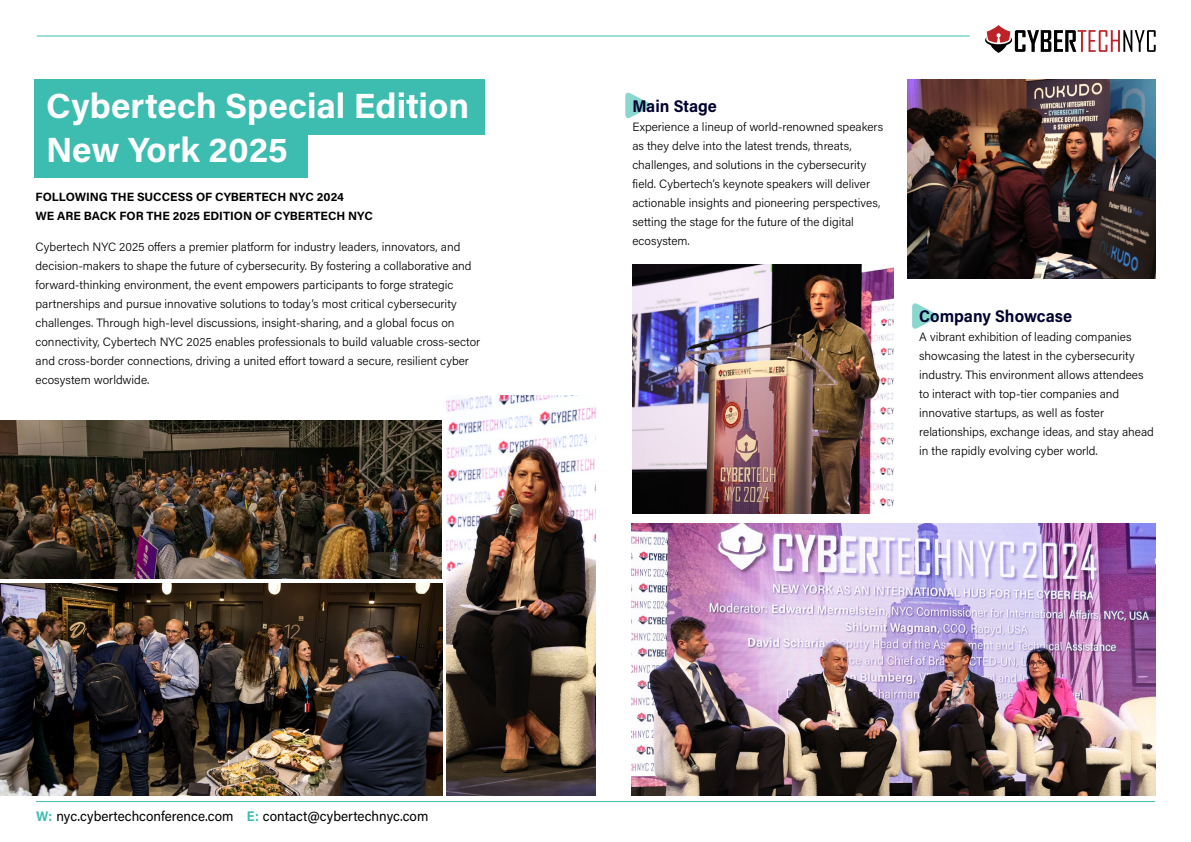
<style>
.page{position:relative;width:1191px;height:842px;background:#fff}
.page>*{position:absolute;margin:0;border:0;box-sizing:border-box;transform-origin:0 0}
.t1{font:700 35px/44px "Acumin Pro";color:#fff}
.t2{font:17px "Acumin Variable Concept";color:#00002e}
.t3{font:14px "Acumin Pro";color:#000;scale:.96 1}
.t4{font:300 12px/19px "Acumin Pro";color:#000}
.t5{font:700 12px/19px "Acumin Pro";color:#000}
.s1{font-family:"Acumin Variable Concept";color:#3dbdaf}
</style>
<div class="page">
<svg style="left:985px;top:25px;width:170px;height:28px"></svg>
<hr style="left:37px;top:36px;width:932px;height:1px;background:#3dbdaf">
<hr style="left:36px;top:801px;width:1119px;height:1px;background:#3dbdaf">
<img style="left:632px;top:265px;width:261px;height:248px">
<img style="left:631px;top:523px;width:524px;height:273px">
<img style="left:908px;top:79px;width:247px;height:200px">
<svg style="left:625px;top:92px;width:26px;height:26px"></svg>
<svg style="left:912px;top:303px;width:26px;height:26px"></svg>
<div style="left:35px;top:80px;width:450px;height:55px;background:#3dbdaf"></div>
<div style="left:35px;top:130px;width:273px;height:48px;background:#3dbdaf"></div>
<img style="left:0;top:583px;width:442px;height:213px">
<img style="left:447px;top:395px;width:148px;height:401px">
<img style="left:0;top:420px;width:441px;height:159px">
<h1 class="t1" style="left:46px;top:83px;width:424px">Cybertech Special Edition<br>New York 2025</h1>
<p class="t5" style="left:36px;top:187px;width:339px">FOLLOWING THE SUCCESS OF CYBERTECH NYC 2024<br>WE ARE BACK FOR THE 2025 EDITION OF CYBERTECH NYC</p>
<p class="t4" style="left:36px;top:236px;width:446px">Cybertech NYC 2025 offers a premier platform for industry leaders, innovators, and decision-makers to shape the future of cybersecurity. By fostering a collaborative and forward-thinking environment, the event empowers participants to forge strategic partnerships and pursue innovative solutions to today’s most critical cybersecurity challenges. Through high-level discussions, insight-sharing, and a global focus on connectivity, Cybertech NYC 2025 enables professionals to build valuable cross-sector and cross-border connections, driving a united effort toward a secure, resilient cyber ecosystem worldwide.</p>
<p class="t3" style="left:36px;top:807px;width:410px"><span class="s1">W:</span> nyc.cybertechconference.com <span class="s1">E:</span> contact@cybertechnyc.com</p>
<h2 class="t2" style="left:632px;top:94px;width:86px">Main Stage</h2>
<p class="t4" style="left:632px;top:117px;width:252px">Experience a lineup of world-renowned speakers as they delve into the latest trends, threats, challenges, and solutions in the cybersecurity field. Cybertech’s keynote speakers will deliver actionable insights and pioneering perspectives, setting the stage for the future of the digital ecosystem.</p>
<h2 class="t2" style="left:919px;top:305px;width:154px">Company Showcase</h2>
<p class="t4" style="left:919px;top:327px;width:236px">A vibrant exhibition of leading companies showcasing the latest in the cybersecurity industry. This environment allows attendees to interact with top-tier companies and innovative startups, as well as foster relationships, exchange ideas, and stay ahead in the rapidly evolving cyber world.</p>
</div>
